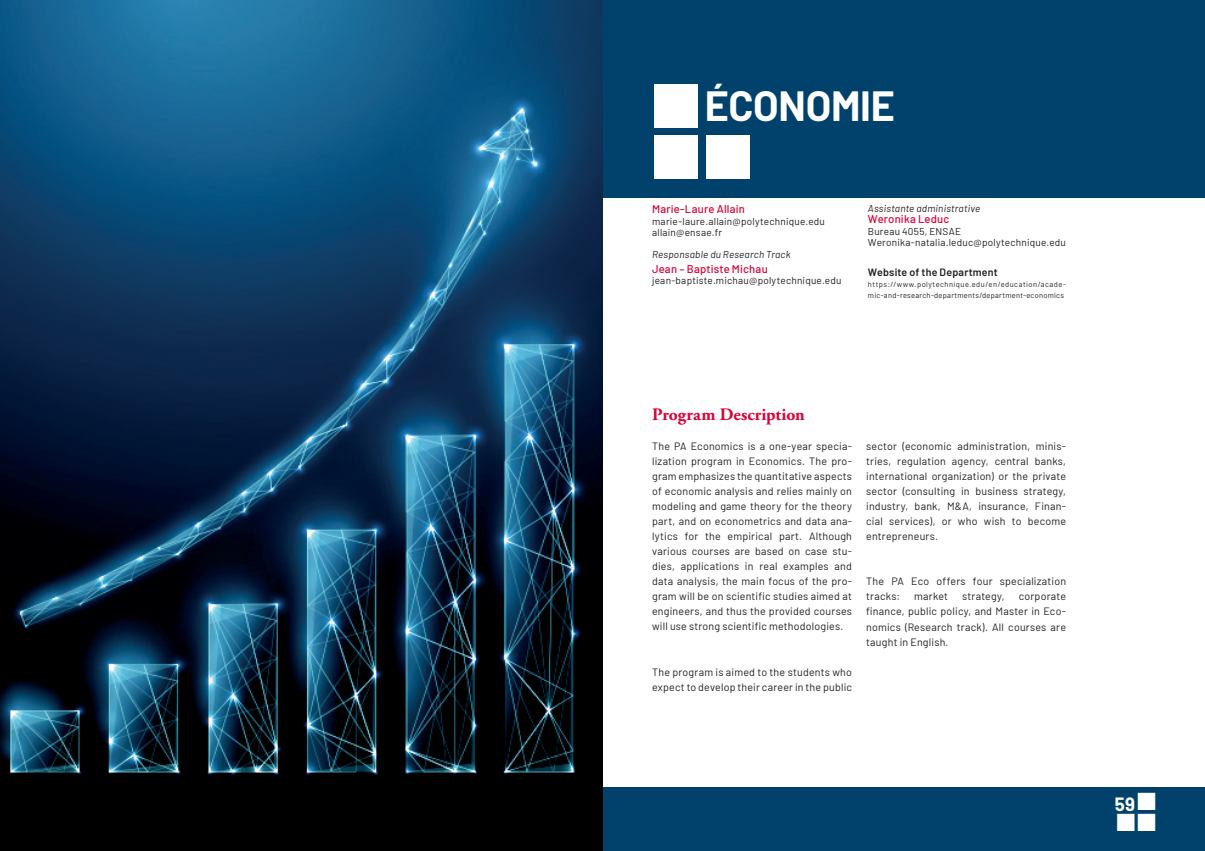
<style>
.page{position:relative;width:1205px;height:851px;background:#fff}
.page>*{position:absolute;margin:0;border:0;box-sizing:border-box;transform-origin:0 0}
.t1{font:62.5px "Zapf Dingbats ITC";color:#fff}
.t2{font:700 41.25px "Barlow";letter-spacing:-.005em;color:#fff}
.t3{font:700 18.75px "Barlow";color:#fff}
.t4{font:700 17.5px "Adobe Garamond Pro";color:#da0035}
.t5{font:500 11.25px "Barlow";letter-spacing:.02em;color:#da0035}
.t6{font:10.62px/15px "Barlow";letter-spacing:.02em;color:#231f20;text-align:justify}
.t7{font:600 10.62px "Barlow";letter-spacing:.02em;color:#231f20}
.t8{font:10px/11.2px "Barlow";letter-spacing:.02em;color:#231f20}
.t9{font:italic 10px "Barlow";letter-spacing:.02em;color:#231f20}
.t10{font:7.5px/11.2px "Barlow";letter-spacing:.04em;color:#231f20}
</style>
<div class="page">
<div style="left:602px;top:0;width:603px;height:197px;background:#00426b"></div>
<div style="left:602px;top:787px;width:603px;height:63px;background:#00426b"></div>
<img style="left:0;top:0;width:602px;height:850px">
<h1 class="t1" style="left:652px;top:76px;width:49px">■</h1>
<h2 class="t2" style="left:705px;top:76px;width:192px">ÉCONOMIE</h2>
<p class="t5" style="left:652px;top:201px;width:94px">Marie-Laure Allain</p>
<p class="t8" style="left:652px;top:214px;width:174px">marie-laure.allain@polytechnique.edu allain@ensae.fr</p>
<p class="t9" style="left:652px;top:247px;width:140px">Responsable du Research Track</p>
<p class="t5" style="left:652px;top:261px;width:117px">Jean – Baptiste Michau</p>
<p class="t8" style="left:652px;top:274px;width:191px">jean-baptiste.michau@polytechnique.edu</p>
<p class="t9" style="left:868px;top:201px;width:114px">Assistante administrative</p>
<p class="t5" style="left:868px;top:211px;width:83px">Weronika Leduc</p>
<p class="t8" style="left:868px;top:224px;width:199px">Bureau 4055, ENSAE<br>Weronika-natalia.leduc@polytechnique.edu</p>
<p class="t7" style="left:868px;top:264px;width:131px">Website of the Department</p>
<p class="t10" style="left:868px;top:278px;width:200px">https://www.polytechnique.edu/en/education/acade&shy;mic-and-research-departments/department-economics</p>
<h3 class="t4" style="left:652px;top:404px;width:154px">Program Description</h3>
<p class="t6" style="left:652px;top:438px;width:201px">The PA Economics is a one-year specia&shy;lization program in Economics. The pro&shy;gram emphasizes the quantitative aspects of economic analysis and relies mainly on modeling and game theory for the theory part, and on econometrics and data ana&shy;lytics for the empirical part. Although various courses are based on case stu&shy;dies, applications in real examples and data analysis, the main focus of the pro&shy;gram will be on scientific studies aimed at engineers, and thus the provided courses will use strong scientific methodologies.</p>
<p class="t6" style="left:652px;top:663px;width:201px">The program is aimed to the students who expect to develop their career in the public</p>
<p class="t6" style="left:866px;top:438px;width:201px">sector (economic administration, minis&shy;tries, regulation agency, central banks, international organization) or the private sector (consulting in business strategy, industry, bank, M&amp;A, insurance, Finan&shy;cial services), or who wish to become entrepreneurs.</p>
<p class="t6" style="left:866px;top:573px;width:201px">The PA Eco offers four specialization tracks:</p>
<p class="t6" style="left:914px;top:588px;width:36px">market</p>
<p class="t6" style="left:962px;top:588px;width:44px">strategy,</p>
<p class="t6" style="left:866px;top:588px;width:201px;text-indent:153px">corporate finance, public policy, and Master in Eco&shy;nomics (Research track). All courses are taught in English.</p>
<h3 class="t3" style="left:1115px;top:789px;width:22px">59</h3>
</div>
